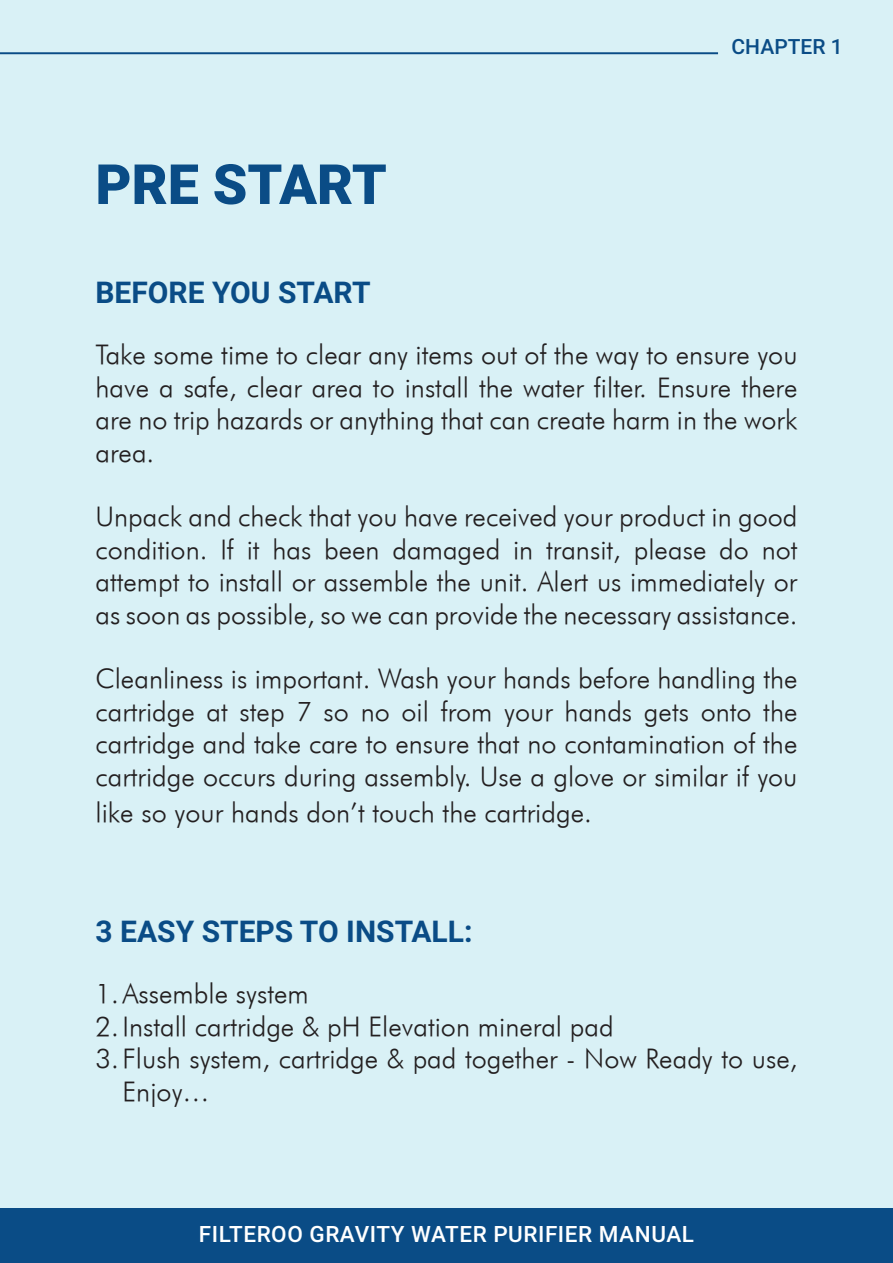
<style>
.page{position:relative;width:893px;height:1263px;background:#d9f1f6}
.page>*{position:absolute;margin:0;border:0;box-sizing:border-box;transform-origin:0 0}
.t1{font:900 55.5px "Roboto";color:#0a4c86}
.t2{font:700 30px "Roboto";color:#0a4c86}
.t3{font:italic 27px/32.4px "Futura";color:#231f20;text-align:justify}
.t4{font:500 22.5px "Roboto";letter-spacing:.025em;color:#fff}
.Body_Text_Century_Re{font:500 21px "Roboto";color:#0a4c86}
</style>
<div class="page">
<div style="left:0;top:1209px;width:893px;height:54px;background:#0a4c86"></div>
<hr style="left:0;top:52px;width:718px;height:2px;background:#0a4c86">
<p class="t1" style="left:95px;top:145px;width:293px">PRE START</p>
<p class="t2" style="left:95px;top:271px;width:277px">BEFORE YOU START</p>
<p class="Body_Text_Century_Re" style="left:731px;top:32px;width:113px">CHAPTER 1</p>
<p class="t3" style="left:95px;top:338px;width:704px">Take some time to clear any items out of the way to ensure you have a safe, clear area to install the water filter. Ensure there are no trip hazards or anything that can create harm in the work area.</p>
<p class="t3" style="left:95px;top:500px;width:704px">Unpack and check that you have received your product in good condition. If it has been damaged in transit, please do not attempt to install or assemble the unit. Alert us immediately or as soon as possible, so we can provide the necessary assistance.</p>
<p class="t3" style="left:95px;top:662px;width:704px">Cleanliness is important. Wash your hands before handling the cartridge at step 7 so no oil from your hands gets onto the cartridge and take care to ensure that no contamination of the cartridge occurs during assembly. Use a glove or similar if you</p>
<p class="t3" style="left:95px;top:795px;width:498px">like so your hands don’t touch the cartridge.</p>
<p class="t2" style="left:95px;top:910px;width:379px">3 EASY STEPS TO INSTALL:</p>
<p class="t3" style="left:95px;top:977px;width:215px">1.Assemble system</p>
<p class="t3" style="left:95px;top:1010px;width:520px">2.Install cartridge &amp; pH Elevation mineral pad</p>
<p class="t3" style="left:122px;top:1042px;width:677px;text-indent:-27px">3. Flush system, cartridge &amp; pad together - Now Ready to use,<br>Enjoy…</p>
<p class="t4" style="left:199px;top:1218px;width:497px">FILTEROO GRAVITY WATER PURIFIER MANUAL</p>
</div>
